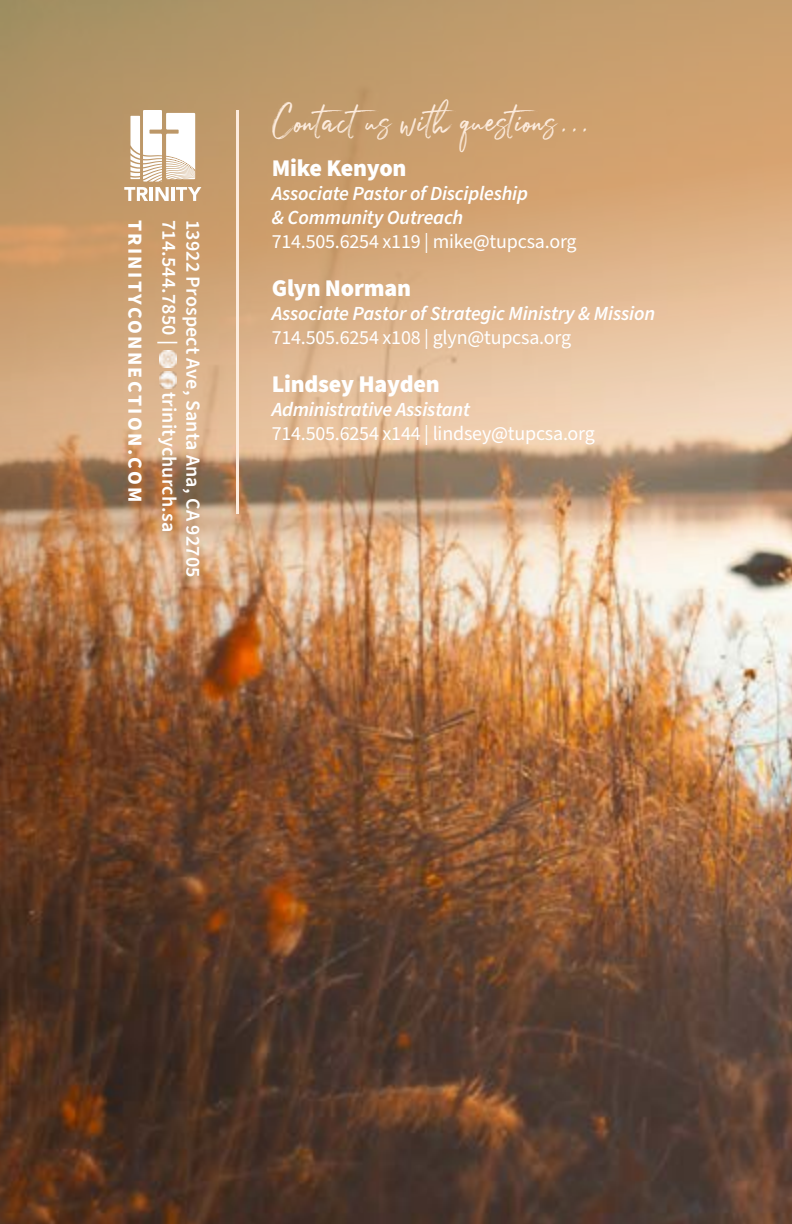
<style>
.page{position:relative;width:792px;height:1224px;background:#fff}
.page>*{position:absolute;margin:0;border:0;box-sizing:border-box;transform-origin:0 0}
.t1{font:43.2px "Julietta Messie Demo";color:#fdecde;scale:.83 1}
.t2{font:900 24px "Source Sans Pro";letter-spacing:-.01em;color:#fff}
.t3{font:italic 600 20px/24px "Source Sans Pro";letter-spacing:-.01em;color:#fff}
.t4{font:20px "Source Sans Pro";letter-spacing:-.01em;color:#fff}
.t5{font:600 20px "Source Sans Pro";letter-spacing:.01em;color:#fff}
.t6{font:700 20px "Source Sans Pro";letter-spacing:.12em;color:#fff}
</style>
<div class="page">
<img style="left:0;top:941px;width:792px;height:283px">
<img style="left:0;top:0;width:792px;height:941px">
<hr style="left:236px;top:110px;width:3px;height:404px;background:#fdecde">
<img style="left:160px;top:351px;width:17px;height:17px">
<img style="left:160px;top:371px;width:17px;height:17px">
<svg style="left:124px;top:110px;width:77px;height:91px"></svg>
<p class="t6" style="left:149px;top:220px;width:284px;rotate:90deg">TRINITYCONNECTION.COM</p>
<p class="t5" style="left:182px;top:220px;width:127px;rotate:90deg">714.544.7850 |</p>
<p class="t5" style="left:206px;top:220px;width:359px;rotate:90deg">13922 Prospect Ave, Santa Ana, CA 92705</p>
<p class="t5" style="left:182px;top:392px;width:142px;rotate:90deg">trinitychurch.sa</p>
<h1 class="t1" style="left:272px;top:91px;width:380px">Contactus with questions...</h1>
<p class="t2" style="left:272px;top:152px;width:136px">Mike Kenyon</p>
<p class="t3" style="left:272px;top:182px;width:258px">Associate Pastor of Discipleship &amp; Community Outreach</p>
<p class="t4" style="left:272px;top:228px;width:306px">714.505.6254 x119 | mike@tupcsa.org</p>
<p class="t2" style="left:272px;top:272px;width:141px">Glyn Norman</p>
<p class="t3" style="left:272px;top:302px;width:385px">Associate Pastor of Strategic Ministry &amp; Mission</p>
<p class="t4" style="left:272px;top:324px;width:301px">714.505.6254 x108 | glyn@tupcsa.org</p>
<p class="t2" style="left:272px;top:368px;width:169px">Lindsey Hayden</p>
<p class="t3" style="left:272px;top:398px;width:200px">Administrative Assistant</p>
<p class="t4" style="left:272px;top:420px;width:325px">714.505.6254 x144 | lindsey@tupcsa.org</p>
</div>
